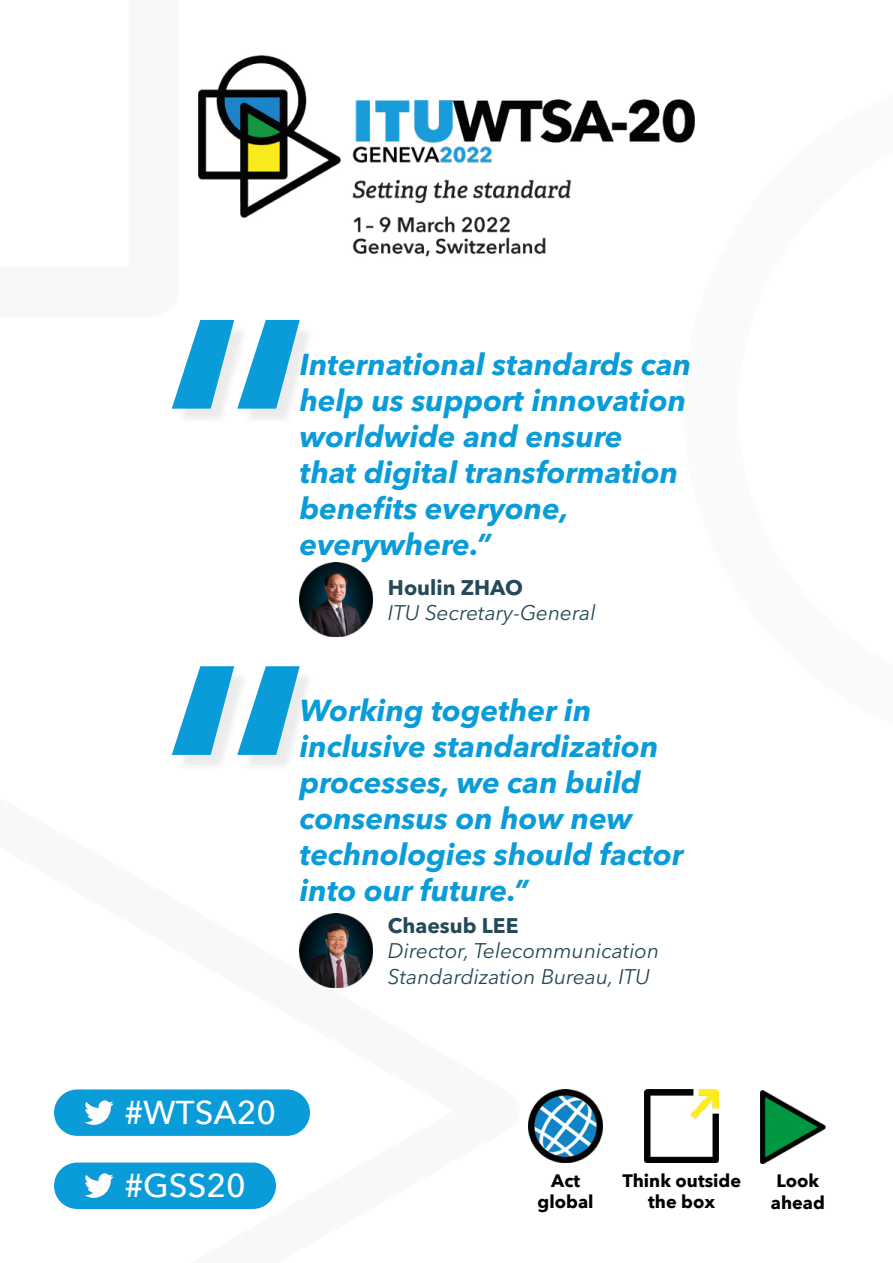
<style>
.page{position:relative;width:893px;height:1263px;background:#fff}
.page>*{position:absolute;margin:0;border:0;box-sizing:border-box;transform-origin:0 0}
.t1{font:500 33px "Avenir Next";color:#fff}
.t2{font:italic 700 30px/36px "Avenir Next LT Pro";color:#0a9cd8}
.t3{font:italic 21px/25.2px "Avenir Next LT Pro";color:#264957}
.t4{font:700 21px "Avenir Next LT Pro";color:#264957}
.t5{font:700 18px/21.6px "Avenir Next";color:#000;text-align:center}
</style>
<div class="page">
<div style="left:177px;top:324px;width:139px;height:101px;background:#000;opacity:.08"></div>
<svg style="left:172px;top:320px;width:128px;height:89px"></svg>
<img style="left:300px;top:563px;width:73px;height:73px">
<div style="left:177px;top:670px;width:139px;height:102px;background:#000;opacity:.08"></div>
<svg style="left:172px;top:666px;width:128px;height:89px"></svg>
<img style="left:529px;top:1089px;width:74px;height:73px">
<img style="left:645px;top:1089px;width:74px;height:73px">
<img style="left:761px;top:1090px;width:65px;height:73px">
<img style="left:218px;top:55px;width:422px;height:202px">
<img style="left:54px;top:759px;width:319px;height:450px">
<img style="left:640px;top:99px;width:55px;height:44px">
<img style="left:172px;top:89px;width:46px;height:316px">
<div style="left:54px;top:1089px;width:256px;height:47px;background:#0a9cd8;border-radius:23px"></div>
<img style="left:84px;top:1101px;width:29px;height:24px">
<div style="left:54px;top:1162px;width:222px;height:47px;background:#0a9cd8;border-radius:23px"></div>
<img style="left:84px;top:1174px;width:29px;height:24px">
<p class="t2" style="left:300px;top:346px;width:393px">International standards can help us support innovation worldwide and ensure<br>that digital transformation benefits everyone, everywhere.”</p>
<p class="t4" style="left:388px;top:575px;width:137px">Houlin ZHAO</p>
<p class="t3" style="left:388px;top:600px;width:209px">ITU Secretary-General</p>
<p class="t2" style="left:300px;top:692px;width:385px">Working together in inclusive standardization processes, we can build consensus on how new technologies should factor into our future.”</p>
<p class="t4" style="left:388px;top:913px;width:132px">Chaesub LEE</p>
<p class="t3" style="left:388px;top:938px;width:273px">Director, Telecommunication<br>Standardization Bureau, ITU</p>
<p class="t1" style="left:124px;top:1084px;width:153px">#WTSA20</p>
<p class="t1" style="left:124px;top:1157px;width:123px">#GSS20</p>
<p class="t5" style="left:538px;top:1169px;width:57px">Act global</p>
<p class="t5" style="left:622px;top:1169px;width:120px">Think outside the box</p>
<p class="t5" style="left:771px;top:1170px;width:55px">Look ahead</p>
</div>
